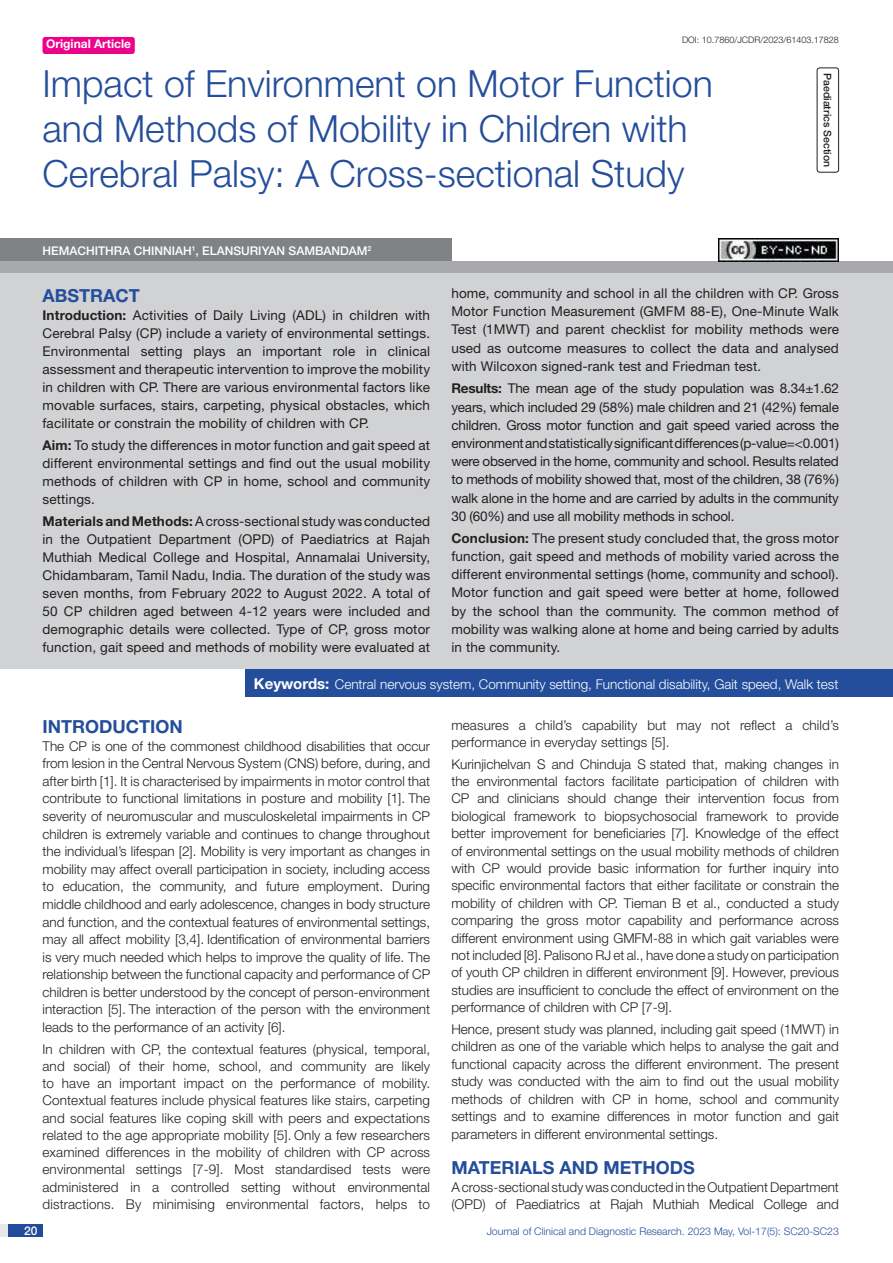
<style>
.page{position:relative;width:893px;height:1263px;background:#fff}
.page>*{position:absolute;margin:0;border:0;box-sizing:border-box;transform-origin:0 0}
.t1{font:300 37.5px/45px "Helvetica Neue";color:#244e9b}
.Heading{font:700 18px "Helvetica Neue";color:#244e9b}
.Abstract_head{font:700 18px "Helvetica Neue";color:#244e9b}
.Body_text{font:300 13.5px/17.4px "Helvetica Neue";color:#231f20;text-align:justify}
.Abstract_Text{font:13.5px/18.1px "Helvetica Neue";letter-spacing:.01em;color:#231f20;text-align:justify}
.Key_words{font:300 13.5px "Helvetica Neue";color:#fff}
.Author{font:500 12px "Helvetica Neue";color:#fff}
.t2{font:700 12px "Helvetica Neue";color:#fff}
.t3{font:300 10.5px "Helvetica Neue";color:#244e9b}
.section{font:500 10.5px "Helvetica Neue";color:#231f20}
.DOI{font:300 9px "Helvetica Neue";color:#231f20}
.s1{font-weight:700}
.s2{font-weight:700;font-size:15px}
</style>
<div class="page">
<div style="left:0;top:1224px;width:43px;height:13px;background:#e6e7e9"></div>
<div style="left:8px;top:1224px;width:35px;height:13px;background:#214c99"></div>
<div style="left:43px;top:37px;width:92px;height:17px;background:#ed028c;border-radius:3px"></div>
<div style="left:817px;top:67px;width:22px;height:106px;border:1px solid #231f20;border-radius:3px"></div>
<div style="left:0;top:261px;width:893px;height:12px;background:#a8a9ad"></div>
<div style="left:0;top:239px;width:451px;height:22px;background:#808285"></div>
<div style="left:0;top:273px;width:893px;height:396px;background:#d1d2d4"></div>
<div style="left:246px;top:669px;width:647px;height:28px;background:#244e9b"></div>
<img style="left:719px;top:239px;width:120px;height:22px">
<p class="t2" style="left:46px;top:37px;width:87px">Original Article</p>
<p class="DOI" style="left:682px;top:35px;width:158px">DOI: 10.7860/JCDR/2023/61403.17828</p>
<p class="t1" style="left:43px;top:60px;width:672px">Impact of Environment on Motor Function and Methods of Mobility in Children with<br>Cerebral Palsy: A Cross-sectional Study</p>
<p class="Author" style="left:43px;top:243px;width:330px">HEMACHITHRA CH INNIAH <sup>1</sup>, ELANSURIYAN SAMBANDAM<sup>2</sup></p>
<p class="section" style="left:834px;top:73px;width:95px;rotate:90deg">PAEDIATRICS SECTION</p>
<p class="Abstract_head" style="left:43px;top:284px;width:99px">ABSTRACT</p>
<p class="Abstract_Text" style="left:43px;top:306px;width:389px"><span class="s1">Introduction:</span> Activities of Daily Living (ADL) in children with Cerebral Palsy (CP) include a variety of environmental settings.<br>Environmental setting plays an important role in clinical assessment and therapeutic intervention to improve the mobility in children with CP. There are various environmental factors like movable surfaces, stairs, carpeting, physical obstacles, which facilitate or constrain the mobility of children with CP.</p>
<p class="Abstract_Text" style="left:43px;top:436px;width:389px"><span class="s1">Aim:</span> To study the differences in motor function and gait speed at different environmental settings and find out the usual mobility methods of children with CP in home, school and community settings.</p>
<p class="Abstract_Text" style="left:43px;top:512px;width:389px"><span class="s1">Materials and Methods:</span> A cross-sectional study was conducted in the Outpatient Department (OPD) of Paediatrics at Rajah Muthiah Medical College and Hospital, Annamalai University, Chidambaram, Tamil Nadu, India. The duration of the study was seven months, from February 2022 to August 2022. A total of 50 CP children aged between 4-12 years were included and demographic details were collected. Type of CP, gross motor function, gait speed and methods of mobility were evaluated at</p>
<p class="Abstract_Text" style="left:451px;top:284px;width:389px">home, community and school in all the children with CP. Gross Motor Function Measurement (GMFM 88-E), One-Minute Walk Test (1MWT) and parent checklist for mobility methods were used as outcome measures to collect the data and analysed with Wilcoxon signed-rank test and Friedman test.</p>
<p class="Abstract_Text" style="left:451px;top:379px;width:389px"><span class="s1">Results:</span> The mean age of the study population was 8.34±1.62 years, which included 29 (58%) male children and 21 (42%) female children. Gross motor function and gait speed varied across the environment and statistically significant differences (p-value=&lt;0.001) were observed in the home, community and school. Results related to methods of mobility showed that, most of the children, 38 (76%) walk alone in the home and are carried by adults in the community 30 (60%) and use all mobility methods in school.</p>
<p class="Abstract_Text" style="left:451px;top:529px;width:389px"><span class="s1">Conclusion:</span> The present study concluded that, the gross motor function, gait speed and methods of mobility varied across the different environmental settings (home, community and school).<br>Motor function and gait speed were better at home, followed by the school than the community. The common method of mobility was walking alone at home and being carried by adults in the community.</p>
<p class="Key_words" style="left:254px;top:676px;width:586px"><span class="s2">Keywords:</span> Central nervous system, Community setting, Functional disability, Gait speed, Walk test</p>
<p class="Heading" style="left:43px;top:716px;width:142px">INTRODUCTION</p>
<p class="Body_text" style="left:43px;top:737px;width:389px">The CP is one of the commonest childhood disabilities that occur from lesion in the Central Nervous System (CNS) before, during, and after birth [1]. It is characterised by impairments in motor control that contribute to functional limitations in posture and mobility [1]. The severity of neuromuscular and musculoskeletal impairments in CP children is extremely variable and continues to change throughout the individual’s lifespan [2]. Mobility is very important as changes in mobility may affect overall participation in society, including access to education, the community, and future employment. During middle childhood and early adolescence, changes in body structure and function, and the contextual features of environmental settings, may all affect mobility [3,4]. Identification of environmental barriers is very much needed which helps to improve the quality of life. The relationship between the functional capacity and performance of CP children is better understood by the concept of person-environment interaction [5]. The interaction of the person with the environment leads to the performance of an activity [6].</p>
<p class="Body_text" style="left:43px;top:1040px;width:389px">In children with CP, the contextual features (physical, temporal, and social) of their home, school, and community are likely to have an important impact on the performance of mobility.<br>Contextual features include physical features like stairs, carpeting and social features like coping skill with peers and expectations related to the age appropriate mobility [5]. Only a few researchers examined differences in the mobility of children with CP across environmental settings [7-9]. Most standardised tests were administered in a controlled setting without environmental distractions. By minimising environmental factors, helps to</p>
<p class="Body_text" style="left:451px;top:716px;width:389px">measures a child’s capability but may not reflect a child’s performance in everyday settings [5].</p>
<p class="Body_text" style="left:451px;top:755px;width:389px">Kurinjichelvan S and Chinduja S stated that, making changes in the environmental factors facilitate participation of children with CP and clinicians should change their intervention focus from biological framework to biopsychosocial framework to provide better improvement for beneficiaries [7]. Knowledge of the effect of environmental settings on the usual mobility methods of children with CP would provide basic information for further inquiry into specific environmental factors that either facilitate or constrain the mobility of children with CP. Tieman B et al., conducted a study comparing the gross motor capability and performance across different environment using GMFM-88 in which gait variables were not included [8]. Palisono RJ et al., have done a study on participation of youth CP children in different environment [9]. However, previous studies are insufficient to conclude the effect of environment on the performance of children with CP [7-9].</p>
<p class="Body_text" style="left:451px;top:1020px;width:389px">Hence, present study was planned, including gait speed (1MWT) in children as one of the variable which helps to analyse the gait and functional capacity across the different environment. The present study was conducted with the aim to find out the usual mobility methods of children with CP in home, school and community settings and to examine differences in motor function and gait parameters in different environmental settings.</p>
<p class="Heading" style="left:451px;top:1157px;width:245px">MATERIALS AND METHODS</p>
<p class="Body_text" style="left:451px;top:1178px;width:389px">A cross-sectional study was conducted in the Outpatient Department (OPD) of Paediatrics at Rajah Muthiah Medical College and</p>
<p class="Author" style="left:24px;top:1223px;width:15px">20</p>
<p class="t3" style="left:487px;top:1225px;width:354px">Journal of Clinical and Diagnostic Research. 2023 May, Vol-17(5): SC20-SC23</p>
</div>
